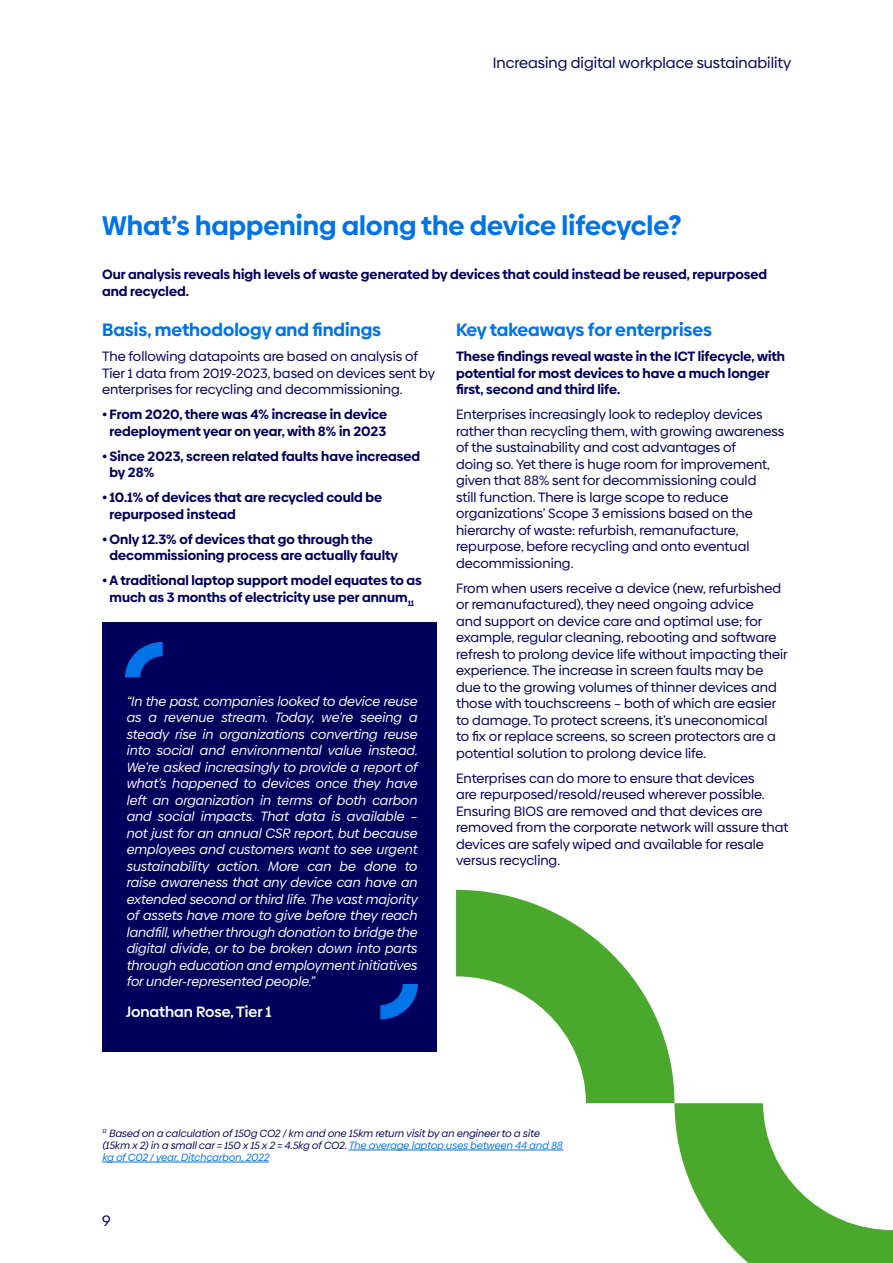
<style>
.page{position:relative;width:893px;height:1263px;background:#fff}
.page>*{position:absolute;margin:0;border:0;box-sizing:border-box;transform-origin:0 0}
.t1{font:700 27px "Biennale";color:#0073e6}
.t2{font:700 18px "Biennale";color:#0073e6}
.t3{font:15.15px "Biennale";color:#00005c}
.t4{font:600 15px "Biennale";color:#fff}
.t5{font:13.5px/16.5px "Biennale";color:#00005c}
.t6{font:italic 13.5px/16.5px "Biennale";color:#fff;text-align:justify}
.t7{font:700 13.5px/16.5px "Biennale";color:#00005c}
.t8{font:italic 10.5px/12px "Biennale";color:#00005c}
.s1{color:#0073e6}
</style>
<div class="page">
<hr style="left:348px;top:1150px;width:215px;height:1px;background:#0073e6">
<hr style="left:102px;top:1162px;width:167px;height:1px;background:#0073e6">
<div style="left:102px;top:622px;width:335px;height:430px;background:#00005c"></div>
<svg style="left:125px;top:642px;width:38px;height:35px"></svg>
<svg style="left:380px;top:984px;width:38px;height:35px"></svg>
<svg style="left:456px;top:890px;width:218px;height:213px;fill:#4ca92f"></svg>
<svg style="left:674px;top:1103px;width:219px;height:160px"></svg>
<p class="t3" style="left:493px;top:53px;width:300px">Increasing digital workplace sustainability</p>
<h1 class="t1" style="left:102px;top:208px;width:581px">What’s happening along the device lifecycle?</h1>
<p class="t7" style="left:102px;top:266px;width:667px">Our analysis reveals high levels of waste generated by devices that could instead be reused, repurposed and recycled.</p>
<h2 class="t2" style="left:102px;top:318px;width:281px">Basis, methodology and findings</h2>
<p class="t5" style="left:102px;top:348px;width:335px">The following datapoints are based on analysis of<br>Tier 1 data from 2019-2023, based on devices sent by enterprises for recycling and decommissioning.</p>
<p class="t7" style="left:102px;top:406px;width:287px;text-align:center">• From 2020, there was 4% increase in device redeployment year on year, with 8% in 2023</p>
<p class="t7" style="left:110px;top:448px;width:312px;text-indent:-8px">• Since 2023, screen related faults have increased by 28%</p>
<p class="t7" style="left:110px;top:489px;width:274px;text-indent:-8px">• 10.1% of devices that are recycled could be repurposed instead</p>
<p class="t7" style="left:110px;top:531px;width:290px;text-indent:-8px">• Only 12.3% of devices that go through the decommissioning process are actually faulty</p>
<p class="t7" style="left:102px;top:572px;width:321px;text-align:center">• A traditional laptop support model equates to as much as 3 months of electricity use per annum<sub>11</sub></p>
<p class="t6" style="left:126px;top:693px;width:293px">“In the past, companies looked to device reuse as a revenue stream. Today, we’re seeing a steady rise in organizations converting reuse into social and environmental value instead.<br>We’re asked increasingly to provide a report of what’s happened to devices once they have left an organization in terms of both carbon and social impacts. That data is available – not just for an annual CSR report, but because employees and customers want to see urgent sustainability action. More can be done to raise awareness that any device can have an extended second or third life. The vast majority of assets have more to give before they reach landfill, whether through donation to bridge the digital divide, or to be broken down into parts through education and employment initiatives for under-represented people.”</p>
<p class="t4" style="left:126px;top:1002px;width:147px">Jonathan Rose, Tier 1</p>
<h2 class="t2" style="left:456px;top:318px;width:257px">Key takeaways for enterprises</h2>
<p class="t7" style="left:456px;top:348px;width:331px">These findings reveal waste in the ICT lifecycle, with potential for most devices to have a much longer first, second and third life.</p>
<p class="t5" style="left:456px;top:406px;width:330px">Enterprises increasingly look to redeploy devices rather than recycling them, with growing awareness of the sustainability and cost advantages of<br>doing so. Yet there is huge room for improvement, given that 88% sent for decommissioning could<br>still function. There is large scope to reduce organizations’ Scope 3 emissions based on the hierarchy of waste: refurbish, remanufacture, repurpose, before recycling and onto eventual decommissioning.</p>
<p class="t5" style="left:456px;top:580px;width:333px">From when users receive a device (new, refurbished or remanufactured), they need ongoing advice<br>and support on device care and optimal use; for example, regular cleaning, rebooting and software refresh to prolong device life without impacting their experience. The increase in screen faults may be due to the growing volumes of thinner devices and those with touchscreens – both of which are easier to damage. To protect screens, it’s uneconomical<br>to fix or replace screens, so screen protectors are a potential solution to prolong device life.</p>
<p class="t5" style="left:456px;top:770px;width:334px">Enterprises can do more to ensure that devices<br>are repurposed/resold/reused wherever possible.<br>Ensuring BIOS are removed and that devices are removed from the corporate network will assure that devices are safely wiped and available for resale versus recycling.</p>
<p class="t8" style="left:102px;top:1127px;width:462px"><sup>11</sup> Based on a calculation of 150g CO2 / km and one 15km return visit by an engineer to a site (15km x 2) in a small car = 150 x 15 x 2 = 4.5kg of CO2. <span class="s1">The average laptop uses between 44 and 88 kg of C02 / year, Ditchcarbon, 2022</span></p>
<p class="t3" style="left:102px;top:1211px;width:10px">9</p>
</div>
